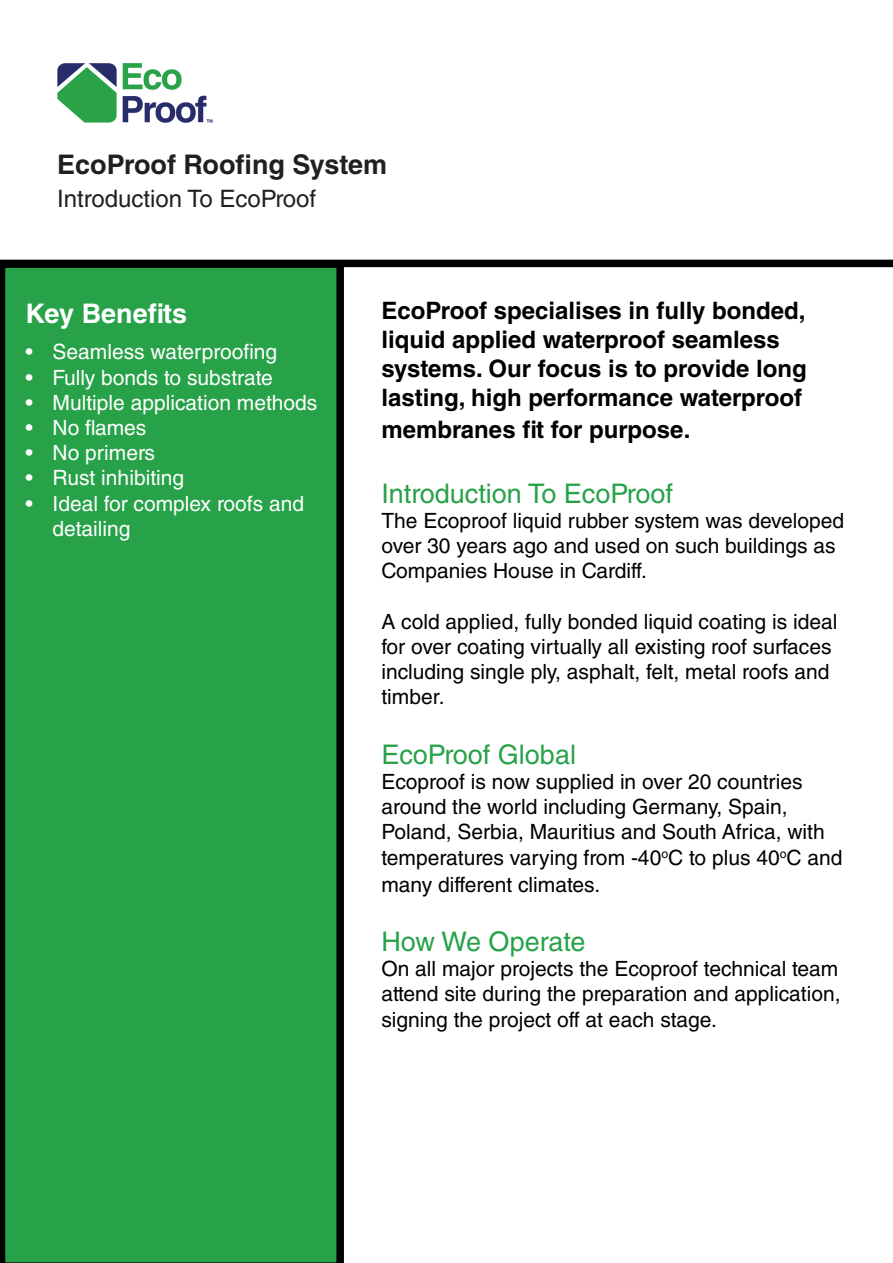
<style>
.page{position:relative;width:893px;height:1263px;background:#fff}
.page>*{position:absolute;margin:0;border:0;box-sizing:border-box;transform-origin:0 0}
.t1{font:27px "Helvetica LT Std";color:#27a248}
.t2{font:700 27px "Helvetica LT Std";color:#231f20}
.t3{font:700 27px "Helvetica LT Std";color:#fff}
.t4{font:700 24px/28.8px "Helvetica LT Std";color:#000}
.t5{font:24px "Helvetica LT Std";color:#231f20}
.t6{font:21px/25.2px "Helvetica LT Std";color:#000}
.t7{font:21px/25.2px "Helvetica LT Std";color:#fff}
</style>
<div class="page">
<img style="left:57px;top:63px;width:156px;height:60px">
<div style="left:0;top:260px;width:893px;height:7px;background:#000"></div>
<div style="left:0;top:267px;width:344px;height:996px;background:#27a248"></div>
<p class="t2" style="left:57px;top:148px;width:331px">EcoProof Roofing System</p>
<p class="t5" style="left:57px;top:184px;width:261px">Introduction To EcoProof</p>
<p class="t3" style="left:26px;top:297px;width:163px">Key Benefits</p>
<p class="t7" style="left:26px;top:339px;width:253px">• Seamless waterproofing</p>
<p class="t7" style="left:26px;top:365px;width:249px">• Fully bonds to substrate</p>
<p class="t7" style="left:26px;top:390px;width:293px">• Multiple application methods</p>
<p class="t7" style="left:26px;top:415px;width:122px">• No flames</p>
<p class="t7" style="left:26px;top:440px;width:131px">• No primers</p>
<p class="t7" style="left:26px;top:465px;width:160px">• Rust inhibiting</p>
<p class="t7" style="left:53px;top:491px;width:253px;text-indent:-27px">• Ideal for complex roofs and detailing</p>
<p class="t4" style="left:381px;top:296px;width:427px">EcoProof specialises in fully bonded, liquid applied waterproof seamless systems. Our focus is to provide long lasting, high performance waterproof</p>
<p class="t4" style="left:381px;top:415px;width:311px">membranes fit for purpose.</p>
<p class="t1" style="left:381px;top:478px;width:293px">Introduction To EcoProof</p>
<p class="t6" style="left:381px;top:508px;width:464px">The Ecoproof liquid rubber system was developed over 30 years ago and used on such buildings as<br>Companies House in Cardiff.</p>
<p class="t6" style="left:381px;top:609px;width:457px">A cold applied, fully bonded liquid coating is ideal for over coating virtually all existing roof surfaces including single ply, asphalt, felt, metal roofs and timber.</p>
<p class="t1" style="left:381px;top:739px;width:196px">EcoProof Global</p>
<p class="t6" style="left:381px;top:769px;width:463px;line-height:25.7px">Ecoproof is now supplied in over 20 countries around the world including Germany, Spain, Poland, Serbia, Mauritius and South Africa, with temperatures varying from -40<sup>o</sup>C to plus 40<sup>o</sup>C and many different climates.</p>
<p class="t1" style="left:381px;top:926px;width:205px">How We Operate</p>
<p class="t6" style="left:381px;top:956px;width:461px;text-align:justify">On all major projects the Ecoproof technical team attend site during the preparation and application, signing the project off at each stage.</p>
</div>
